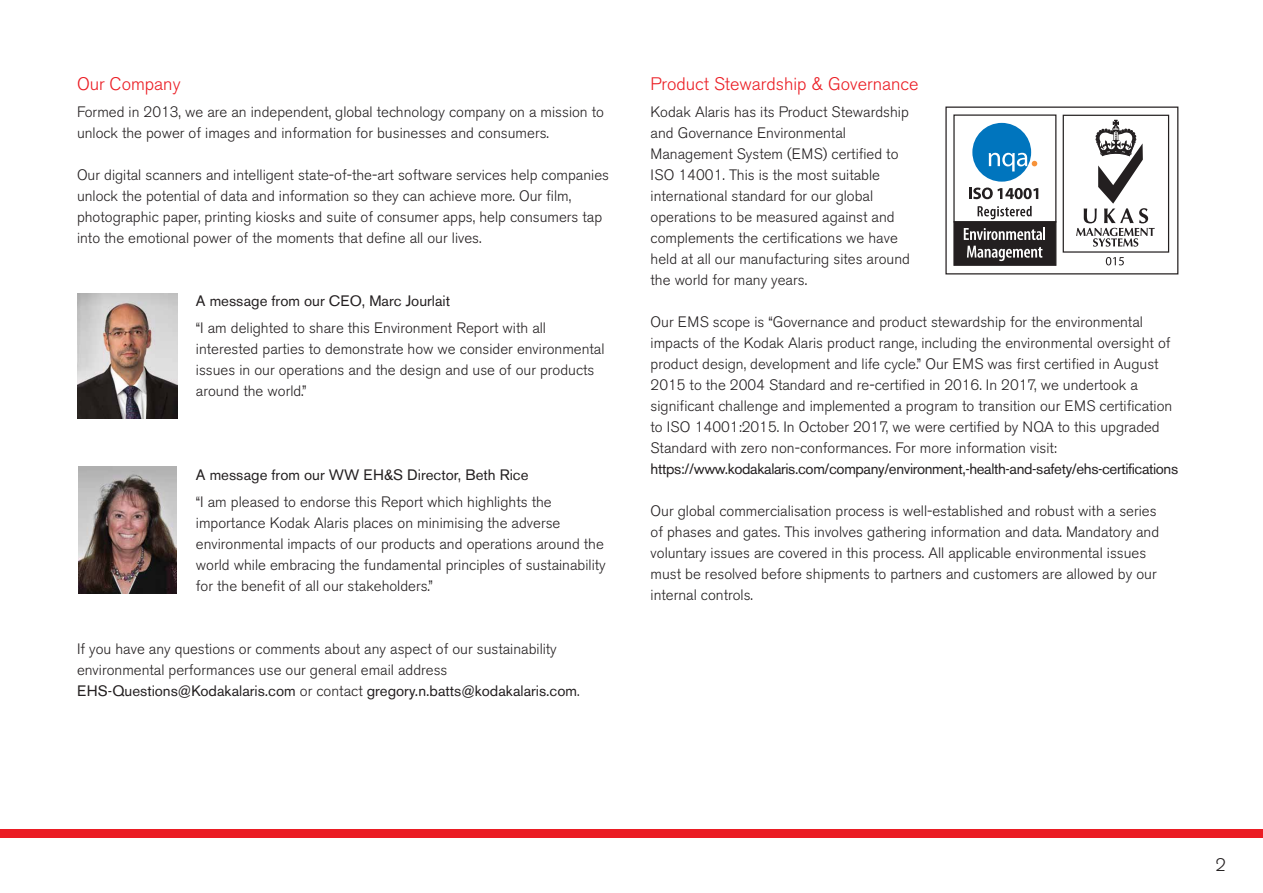
<style>
.page{position:relative;width:1263px;height:893px;background:#fff}
.page>*{position:absolute;margin:0;border:0;box-sizing:border-box;transform-origin:0 0}
.t1{font:300 18px "Akzidenz Grotesk BE";color:#eb1d24}
.t2{font:300 18px "Akzidenz Grotesk BE";color:#231f20}
.t3{font:300 15px/21px "Akzidenz Grotesk BE";color:#231f20}
.t4{font:15px "Akzidenz Grotesk BE";letter-spacing:-.025em;color:#231f20}
.t5{font:15px "Akzidenz Grotesk BE";color:#231f20}
.s1{font-weight:400}
</style>
<div class="page">
<div style="left:0;top:829px;width:1263px;height:9px;background:#eb1d24"></div>
<div style="left:945px;top:107px;width:233px;height:167px;background:#fff;border:1px solid #231f20"></div>
<svg style="left:1106px;top:257px;width:18px;height:8px"></svg>
<div style="left:953px;top:221px;width:103px;height:45px;background:#231f20;border:1px solid #231f20"></div>
<svg style="left:969px;top:188px;width:69px;height:11px"></svg>
<svg style="left:977px;top:206px;width:55px;height:13px"></svg>
<svg style="left:964px;top:228px;width:81px;height:12px"></svg>
<svg style="left:967px;top:246px;width:75px;height:15px"></svg>
<div style="left:972px;top:123px;width:59px;height:59px;background:#0075be;border-radius:50%"></div>
<svg style="left:989px;top:153px;width:48px;height:18px"></svg>
<div style="left:1063px;top:115px;width:106px;height:138px;background:#fff;border:1px solid #231f20"></div>
<svg style="left:1076px;top:120px;width:79px;height:127px"></svg>
<img style="left:77px;top:293px;width:101px;height:125px">
<img style="left:78px;top:467px;width:99px;height:126px">
<p class="t1" style="left:77px;top:73px;width:105px">Our Company</p>
<p class="t3" style="left:77px;top:101px;width:528px">Formed in 2013, we are an independent, global technology company on a mission to unlock the power of images and information for businesses and consumers.</p>
<p class="t3" style="left:77px;top:164px;width:533px">Our digital scanners and intelligent state-of-the-art software services help companies unlock the potential of data and information so they can achieve more. Our film, photographic paper, printing kiosks and suite of consumer apps, help consumers tap into the emotional power of the moments that define all our lives.</p>
<p class="t5" style="left:196px;top:292px;width:256px">A message from our CEO, Marc Jourlait</p>
<p class="t3" style="left:196px;top:317px;width:410px">“I am delighted to share this Environment Report with all interested parties to demonstrate how we consider environmental issues in our operations and the design and use of our products around the world.”</p>
<p class="t5" style="left:196px;top:466px;width:334px">A message from our WW EH&amp;S Director, Beth Rice</p>
<p class="t3" style="left:196px;top:491px;width:411px">“I am pleased to endorse this Report which highlights the importance Kodak Alaris places on minimising the adverse environmental impacts of our products and operations around the world while embracing the fundamental principles of sustainability for the benefit of all our stakeholders.”</p>
<p class="t3" style="left:77px;top:638px;width:504px">If you have any questions or comments about any aspect of our sustainability environmental performances use our general email address<br><span class="s1">EHS-Questions@Kodakalaris.com</span> or contact <span class="s1">gregory.n.batts@kodakalaris.com</span>.</p>
<p class="t1" style="left:651px;top:73px;width:269px">Product Stewardship &amp; Governance</p>
<p class="t3" style="left:651px;top:101px;width:261px">Kodak Alaris has its Product Stewardship and Governance Environmental Management System (EMS) certified to ISO 14001. This is the most suitable international standard for our global operations to be measured against and complements the certifications we have held at all our manufacturing sites around the world for many years.</p>
<p class="t3" style="left:651px;top:311px;width:523px">Our EMS scope is “Governance and product stewardship for the environmental impacts of the Kodak Alaris product range, including the environmental oversight of product design, development and life cycle.” Our EMS was first certified in August 2015 to the 2004 Standard and re-certified in 2016. In 2017, we undertook a significant challenge and implemented a program to transition our EMS certification to ISO 14001:2015. In October 2017, we were certified by NQA to this upgraded Standard with zero non-conformances. For more information visit:</p>
<p class="t4" style="left:651px;top:460px;width:529px">https://www.kodakalaris.com/company/environment,-health-and-safety/ehs-certifications</p>
<p class="t3" style="left:651px;top:500px;width:510px">Our global commercialisation process is well-established and robust with a series of phases and gates. This involves gathering information and data. Mandatory and voluntary issues are covered in this process. All applicable environmental issues must be resolved before shipments to partners and customers are allowed by our internal controls.</p>
<p class="t2" style="left:1215px;top:855px;width:12px">2</p>
</div>
